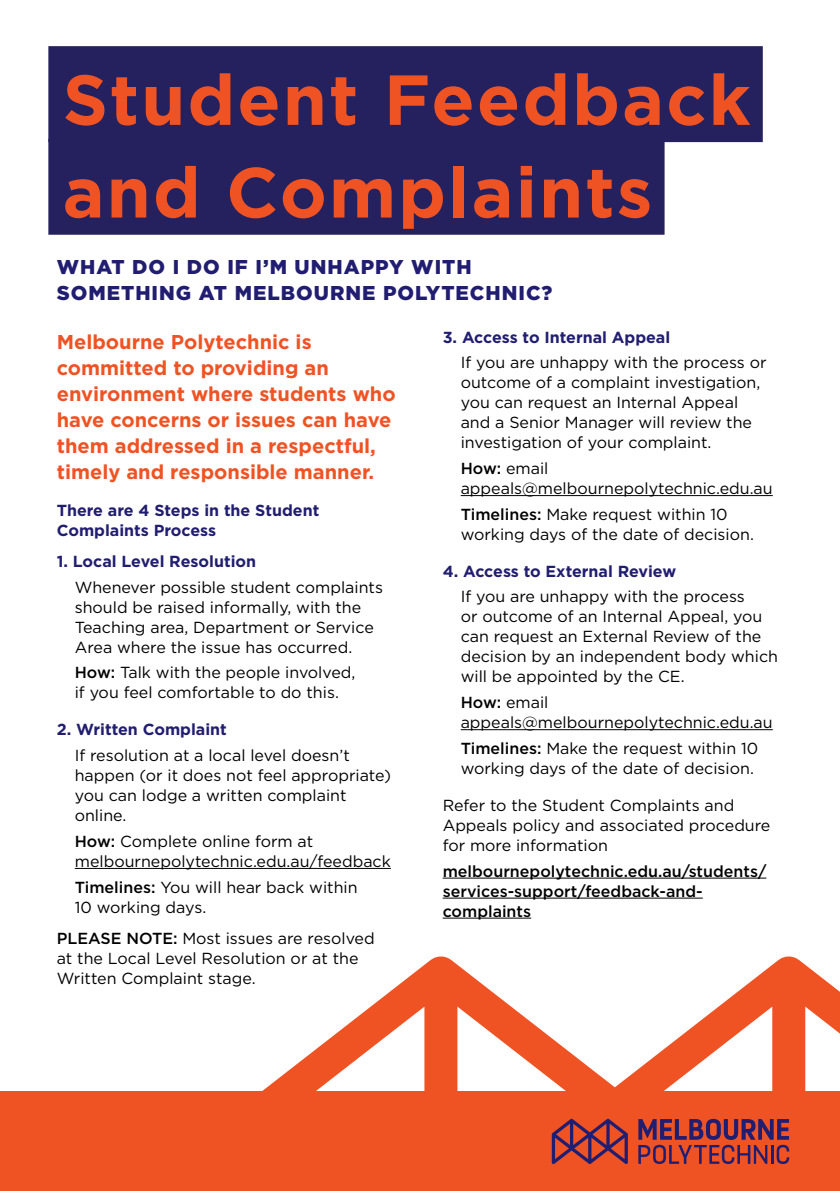
<style>
.page{position:relative;width:840px;height:1191px;background:#fff}
.page>*{position:absolute;margin:0;border:0;box-sizing:border-box;transform-origin:0 0}
.t1{font:700 70.6px "Gotham";letter-spacing:.03em;color:#f05323}
.t2{font:700 20px/26px "Gotham";color:#f05323}
.t3{font:900 20px/26px "Gotham";letter-spacing:.05em;color:#211d70}
.t4{font:16px/20px "Gotham";color:#000}
.t5{font:700 16px/20px "Gotham";color:#211d70}
.t6{font:500 16px/20px "Gotham";color:#000}
.s1{font-weight:500}
</style>
<div class="page">
<svg style="left:262px;top:956px;width:577px;height:135px"></svg>
<div style="left:0;top:1091px;width:839px;height:100px;background:#f05323"></div>
<div style="left:48px;top:46px;width:714px;height:96px;background:#25215f"></div>
<div style="left:48px;top:139px;width:616px;height:96px;background:#25215f"></div>
<hr style="left:75px;top:868px;width:315px;height:1px;background:#000">
<hr style="left:460px;top:495px;width:312px;height:1px;background:#000">
<hr style="left:460px;top:729px;width:312px;height:1px;background:#000">
<hr style="left:442px;top:877px;width:324px;height:1px;background:#000">
<hr style="left:442px;top:897px;width:260px;height:1px;background:#000">
<hr style="left:442px;top:917px;width:89px;height:1px;background:#000">
<svg style="left:638px;top:1118px;width:150px;height:46px"></svg>
<svg style="left:551px;top:1118px;width:76px;height:46px"></svg>
<p class="t1" style="left:63px;top:53px;width:689px">Student Feedback</p>
<p class="t1" style="left:63px;top:146px;width:591px">and Complaints</p>
<p class="t3" style="left:57px;top:254px;width:497px">WHAT DO I DO IF I’M UNHAPPY WITH<br>SOMETHING AT MELBOURNE POLYTECHNIC?</p>
<p class="t2" style="left:57px;top:328px;width:340px">Melbourne Polytechnic is committed to providing an environment where students who have concerns or issues can have them addressed in a respectful, timely and responsible manner.</p>
<p class="t5" style="left:57px;top:500px;width:264px">There are 4 Steps in the Student<br>Complaints Process</p>
<p class="t5" style="left:57px;top:551px;width:201px">1. Local Level Resolution</p>
<p class="t4" style="left:75px;top:576px;width:309px">Whenever possible student complaints should be raised informally, with the Teaching area, Department or Service Area where the issue has occurred.</p>
<p class="t4" style="left:75px;top:662px;width:282px"><span class="s1">How:</span> Talk with the people involved, if you feel comfortable to do this.</p>
<p class="t5" style="left:57px;top:719px;width:171px">2. Written Complaint</p>
<p class="t4" style="left:75px;top:745px;width:317px">If resolution at a local level doesn’t happen (or it does not feel appropriate) you can lodge a written complaint online.</p>
<p class="t4" style="left:75px;top:831px;width:317px"><span class="s1">How:</span> Complete online form at melbournepolytechnic.edu.au/feedback</p>
<p class="t4" style="left:75px;top:876px;width:284px"><span class="s1">Timelines:</span> You will hear back within<br>10 working days.</p>
<p class="t4" style="left:57px;top:928px;width:319px"><span class="s1">PLEASE NOTE:</span> Most issues are resolved at the Local Level Resolution or at the<br>Written Complaint stage.</p>
<p class="t5" style="left:442px;top:327px;width:229px">3. Access to Internal Appeal</p>
<p class="t4" style="left:460px;top:352px;width:307px">If you are unhappy with the process or outcome of a complaint investigation, you can request an Internal Appeal and a Senior Manager will review the investigation of your complaint.</p>
<p class="t4" style="left:460px;top:458px;width:313px"><span class="s1">How:</span> email appeals@melbournepolytechnic.edu.au</p>
<p class="t4" style="left:460px;top:503px;width:294px"><span class="s1">Timelines:</span> Make request within 10 working days of the date of decision.</p>
<p class="t5" style="left:442px;top:561px;width:235px">4. Access to External Review</p>
<p class="t4" style="left:460px;top:586px;width:319px">If you are unhappy with the process<br>or outcome of an Internal Appeal, you can request an External Review of the decision by an independent body which will be appointed by the CE.</p>
<p class="t4" style="left:460px;top:692px;width:313px"><span class="s1">How:</span> email appeals@melbournepolytechnic.edu.au</p>
<p class="t4" style="left:460px;top:737px;width:299px"><span class="s1">Timelines:</span> Make the request within 10 working days of the date of decision.</p>
<p class="t4" style="left:442px;top:795px;width:329px">Refer to the Student Complaints and<br>Appeals policy and associated procedure for more information</p>
<p class="t6" style="left:442px;top:860px;width:325px">melbournepolytechnic.edu.au/students/ services-support/feedback-and&shy;complaints</p>
</div>
